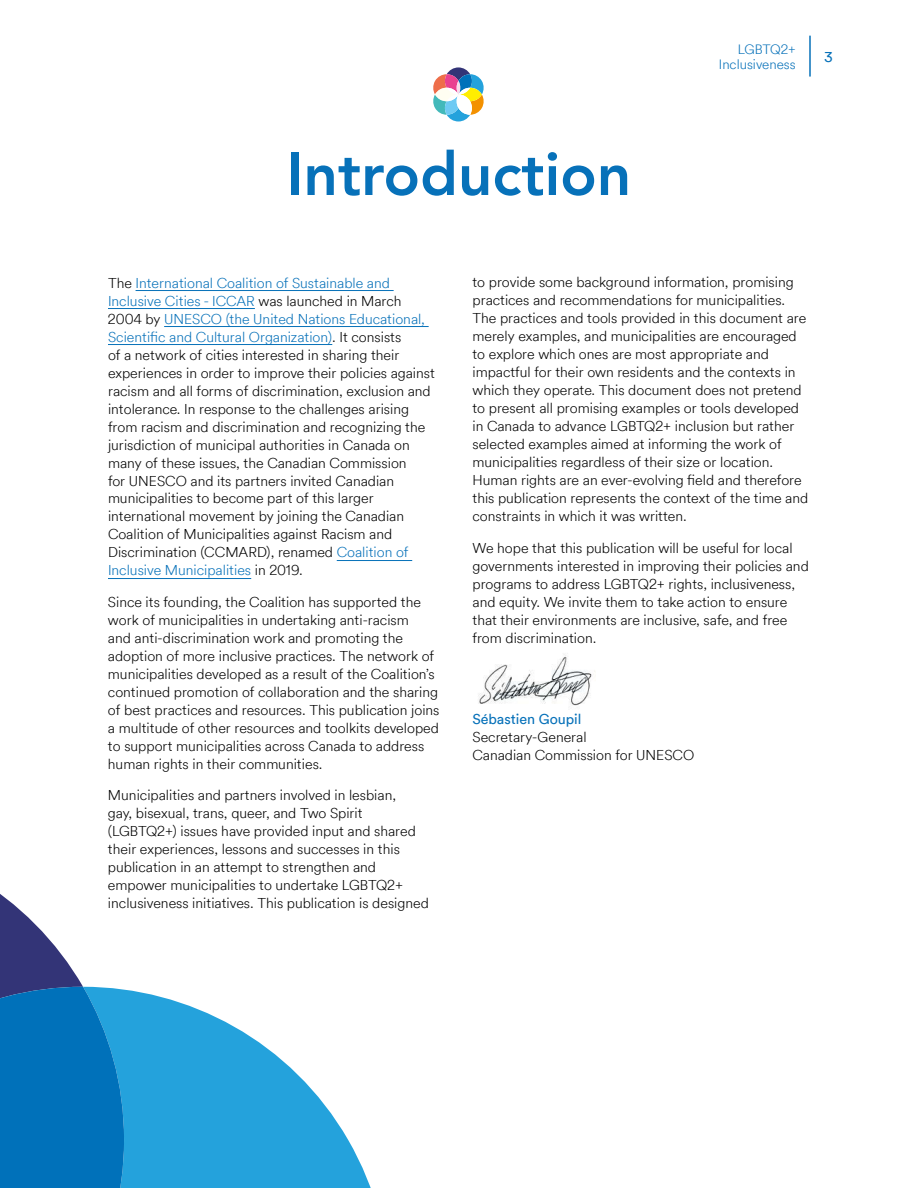
<style>
.page{position:relative;width:918px;height:1188px;background:#fff}
.page>*{position:absolute;margin:0;border:0;box-sizing:border-box;transform-origin:0 0}
.t1{font:800 60px "Avenir";color:#0771b9}
.t2{font:300 14.25px/18px "Circular Air";color:#000}
.t3{font:14.25px "Circular Air";color:#0771b9}
.t4{font:300 13.5px/15px "Circular Air";color:#0771b9;text-align:right}
.s1{color:#0771b9}
</style>
<div class="page">
<hr style="left:809px;top:36px;width:2px;height:41px;background:#0771b9">
<hr style="left:136px;top:290px;width:258px;height:1px;background:#0771b9">
<hr style="left:108px;top:308px;width:147px;height:1px;background:#0771b9">
<hr style="left:164px;top:326px;width:265px;height:1px;background:#0771b9">
<hr style="left:108px;top:344px;width:224px;height:1px;background:#0771b9">
<hr style="left:337px;top:560px;width:75px;height:1px;background:#0771b9">
<hr style="left:108px;top:578px;width:143px;height:1px;background:#0771b9">
<svg style="left:124px;top:989px;width:247px;height:199px;fill:#24a2dc"></svg>
<svg style="left:0;top:894px;width:124px;height:294px"></svg>
<img style="left:478px;top:654px;width:117px;height:52px">
<svg style="left:433px;top:67px;width:51px;height:55px"></svg>
<h1 class="t1" style="left:287px;top:149px;width:346px">Introduction</h1>
<p class="t4" style="left:719px;top:42px;width:78px">LGBTQ2+<br>Inclusiveness</p>
<p class="t3" style="left:824px;top:51px;width:10px">3</p>
<p class="t2" style="left:108px;top:273px;width:328px">The <span class="s1">International Coalition of Sustainable and Inclusive Cities - ICCAR</span> was launched in March 2004 by <span class="s1">UNESCO (the United Nations Educational, Scientific and Cultural Organization)</span>. It consists<br>of a network of cities interested in sharing their experiences in order to improve their policies against racism and all forms of discrimination, exclusion and intolerance. In response to the challenges arising from racism and discrimination and recognizing the jurisdiction of municipal authorities in Canada on many of these issues, the Canadian Commission<br>for UNESCO and its partners invited Canadian municipalities to become part of this larger international movement by joining the Canadian Coalition of Municipalities against Racism and Discrimination (CCMARD), renamed <span class="s1">Coalition of Inclusive Municipalities</span> in 2019.</p>
<p class="t2" style="left:108px;top:592px;width:333px">Since its founding, the Coalition has supported the work of municipalities in undertaking anti-racism<br>and anti-discrimination work and promoting the adoption of more inclusive practices. The network of municipalities developed as a result of the Coalition’s continued promotion of collaboration and the sharing of best practices and resources. This publication joins a multitude of other resources and toolkits developed to support municipalities across Canada to address human rights in their communities.</p>
<p class="t2" style="left:108px;top:786px;width:322px">Municipalities and partners involved in lesbian,<br>gay, bisexual, trans, queer, and Two Spirit (LGBTQ2+) issues have provided input and shared their experiences, lessons and successes in this publication in an attempt to strengthen and empower municipalities to undertake LGBTQ2+ inclusiveness initiatives. This publication is designed</p>
<p class="t2" style="left:472px;top:273px;width:337px">to provide some background information, promising practices and recommendations for municipalities.<br>The practices and tools provided in this document are merely examples, and municipalities are encouraged to explore which ones are most appropriate and impactful for their own residents and the contexts in which they operate. This document does not pretend to present all promising examples or tools developed in Canada to advance LGBTQ2+ inclusion but rather selected examples aimed at informing the work of municipalities regardless of their size or location.<br>Human rights are an ever-evolving field and therefore this publication represents the context of the time and constraints in which it was written.</p>
<p class="t2" style="left:472px;top:538px;width:338px">We hope that this publication will be useful for local governments interested in improving their policies and programs to address LGBTQ2+ rights, inclusiveness, and equity. We invite them to take action to ensure that their environments are inclusive, safe, and free from discrimination.</p>
<p class="t3" style="left:472px;top:713px;width:111px">Sébastien Goupil</p>
<p class="t2" style="left:472px;top:727px;width:223px">Secretary-General<br>Canadian Commission for UNESCO</p>
</div>
